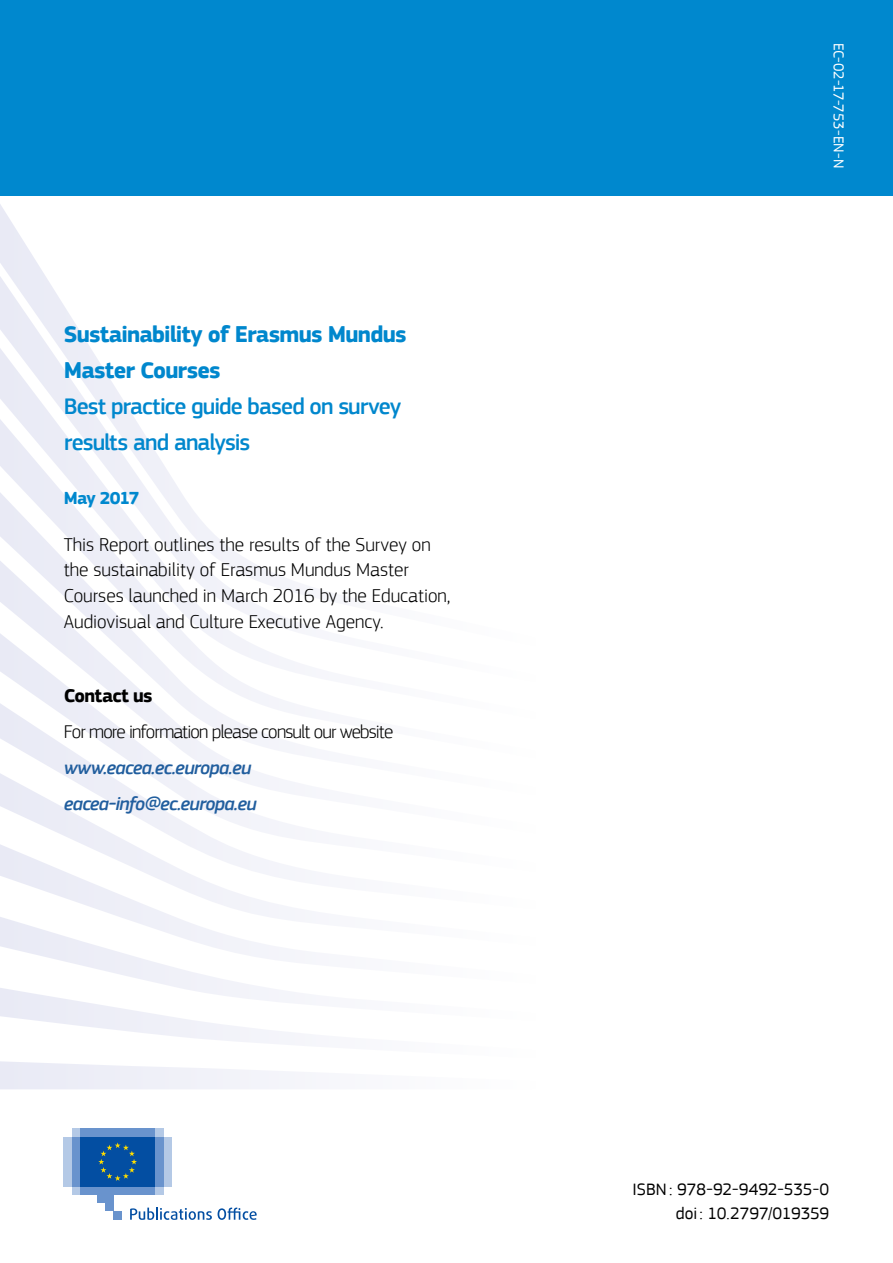
<style>
.page{position:relative;width:893px;height:1263px;background:#fff}
.page>*{position:absolute;margin:0;border:0;box-sizing:border-box;transform-origin:0 0}
.t1{font:500 23.7px/36px "EC Square Sans Pro";letter-spacing:-.04em;color:#0087cd}
.t2{font:700 23.7px/36px "EC Square Sans Pro";letter-spacing:-.035em;color:#0087cd}
.t3{font:300 19.5px/25.7px "EC Square Sans Pro";color:#000}
.t4{font:italic 500 19.35px/36px "EC Square Sans Pro";letter-spacing:-.04em;color:#215e9e}
.t5{font:300 19.35px "EC Square Sans Pro";letter-spacing:-.045em;color:#000}
.t6{font:700 19.35px "EC Square Sans Pro";letter-spacing:-.035em;color:#000}
.t7{font:700 18px "EC Square Sans Pro";letter-spacing:-.055em;color:#0088ce}
.t8{font:17.4px/24.8px "EC Square Sans Pro";letter-spacing:-.005em;color:#000;text-align:right}
.t9{font:15px "EC Square Sans Pro";color:#fff}
</style>
<div class="page">
<div style="left:0;top:0;width:893px;height:196px;background:#0088ce"></div>
<svg style="left:36px;top:759px;width:205px;height:7px"></svg>
<svg style="left:0;top:766px;width:295px;height:73px"></svg>
<svg style="left:0;top:839px;width:295px;height:74px"></svg>
<svg style="left:0;top:913px;width:295px;height:72px"></svg>
<svg style="left:0;top:985px;width:295px;height:104px"></svg>
<svg style="left:0;top:257px;width:80px;height:74px;fill:#ebecf6"></svg>
<svg style="left:0;top:331px;width:125px;height:73px;fill:#ecedf7"></svg>
<svg style="left:0;top:404px;width:295px;height:355px"></svg>
<div style="left:72px;top:1186px;width:91px;height:9px;background:#b4c9e6"></div>
<div style="left:72px;top:1128px;width:91px;height:9px;background:#b4c9e6"></div>
<div style="left:80px;top:1128px;width:75px;height:9px;background:#6993cd"></div>
<div style="left:80px;top:1186px;width:75px;height:9px;background:#6993cd"></div>
<div style="left:155px;top:1137px;width:8px;height:49px;background:#6993cd"></div>
<div style="left:163px;top:1137px;width:9px;height:49px;background:#b4c9e6"></div>
<div style="left:72px;top:1137px;width:8px;height:49px;background:#6993cd"></div>
<div style="left:64px;top:1137px;width:8px;height:49px;background:#b4c9e6"></div>
<div style="left:97px;top:1186px;width:17px;height:17px;background:#6993cd"></div>
<div style="left:105px;top:1186px;width:9px;height:25px;background:#6993cd"></div>
<div style="left:114px;top:1211px;width:8px;height:9px;background:#6993cd"></div>
<div style="left:80px;top:1137px;width:75px;height:49px;background:#034ea2"></div>
<svg style="left:98px;top:1142px;width:39px;height:39px"></svg>
<svg style="left:130px;top:1207px;width:82px;height:13px"></svg>
<svg style="left:218px;top:1207px;width:39px;height:13px"></svg>
<p class="t2" style="left:64px;top:317px;width:344px">Sustainability of Erasmus Mundus<br>Master Courses</p>
<p class="t1" style="left:64px;top:389px;width:339px">Best practice guide based on survey results and analysis</p>
<p class="t7" style="left:64px;top:487px;width:77px">May 2017</p>
<p class="t3" style="left:64px;top:531px;width:388px">This Report outlines the results of the Survey on the sustainability of Erasmus Mundus Master Courses launched in March 2016 by the Education, Audiovisual and Culture Executive Agency.</p>
<p class="t6" style="left:64px;top:684px;width:90px">Contact us</p>
<p class="t5" style="left:64px;top:720px;width:331px">For more information please consult our website</p>
<p class="t4" style="left:64px;top:750px;width:194px">www.eacea.ec.europa.eu eacea-info@ec.europa.eu</p>
<p class="t9" style="left:847px;top:43px;width:127px;rotate:90deg">EC-02-17-753-EN-N</p>
<p class="t8" style="left:632px;top:1176px;width:198px">ISBN: 978-92-9492-535-0 doi : 10.2797/019359</p>
</div>
